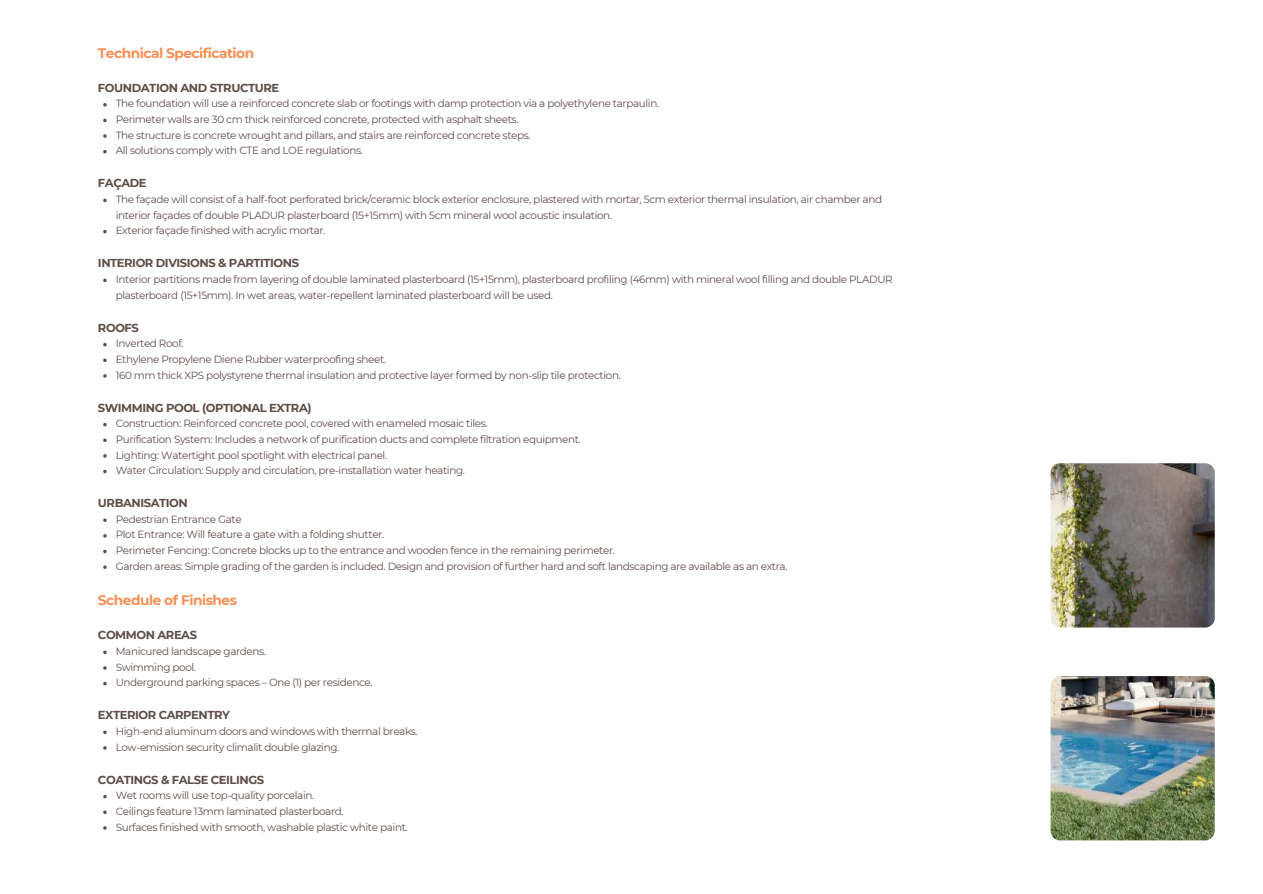
<style>
.page{position:relative;width:1263px;height:894px;background:#fff}
.page>*{position:absolute;margin:0;border:0;box-sizing:border-box;transform-origin:0 0}
.t1{font:700 13.8px "Montserrat";letter-spacing:-.035em;color:#f69055}
.t2{font:700 11.55px "Montserrat";letter-spacing:-.035em;color:#5e4e49}
.t3{font:10.35px/15.6px "Montserrat";letter-spacing:-.035em;color:#5e4e49}
</style>
<div class="page">
<svg style="left:103px;top:103px;width:4px;height:3px"></svg>
<svg style="left:103px;top:119px;width:4px;height:3px"></svg>
<svg style="left:103px;top:134px;width:4px;height:4px"></svg>
<svg style="left:103px;top:150px;width:4px;height:3px"></svg>
<svg style="left:103px;top:198px;width:4px;height:4px"></svg>
<svg style="left:103px;top:230px;width:4px;height:3px"></svg>
<svg style="left:103px;top:278px;width:4px;height:4px"></svg>
<svg style="left:103px;top:343px;width:4px;height:3px"></svg>
<svg style="left:103px;top:358px;width:4px;height:4px"></svg>
<svg style="left:103px;top:374px;width:4px;height:3px"></svg>
<svg style="left:103px;top:423px;width:4px;height:3px"></svg>
<svg style="left:103px;top:438px;width:4px;height:4px"></svg>
<svg style="left:103px;top:454px;width:4px;height:3px"></svg>
<svg style="left:103px;top:469px;width:4px;height:4px"></svg>
<svg style="left:103px;top:518px;width:4px;height:4px"></svg>
<svg style="left:103px;top:534px;width:4px;height:3px"></svg>
<svg style="left:103px;top:549px;width:4px;height:4px"></svg>
<svg style="left:103px;top:650px;width:4px;height:4px"></svg>
<svg style="left:103px;top:666px;width:4px;height:3px"></svg>
<svg style="left:103px;top:682px;width:4px;height:3px"></svg>
<svg style="left:103px;top:746px;width:4px;height:3px"></svg>
<svg style="left:103px;top:794px;width:4px;height:4px"></svg>
<svg style="left:103px;top:826px;width:4px;height:3px"></svg>
<img style="left:1050px;top:676px;width:165px;height:164px;border-radius:9px">
<img style="left:1050px;top:463px;width:165px;height:164px;border-radius:9px">
<h1 class="t1" style="left:98px;top:43px;width:158px">Technical Specification</h1>
<p class="t2" style="left:98px;top:79px;width:183px">FOUNDATION AND STRUCTURE</p>
<p class="t3" style="left:116px;top:95px;width:545px">The foundation will use a reinforced concrete slab or footings with damp protection via a polyethylene tarpaulin.<br>Perimeter walls are 30 cm thick reinforced concrete, protected with asphalt sheets.<br>The structure is concrete wrought and pillars, and stairs are reinforced concrete steps.<br>All solutions comply with CTE and LOE regulations.</p>
<p class="t2" style="left:98px;top:175px;width:50px">FAÇADE</p>
<p class="t3" style="left:116px;top:191px;width:768px">The façade will consist of a half-foot perforated brick/ceramic block exterior enclosure, plastered with mortar, 5cm exterior thermal insulation, air chamber and interior façades of double PLADUR plasterboard (15+15mm) with 5cm mineral wool acoustic insulation.<br>Exterior façade finished with acrylic mortar.</p>
<p class="t2" style="left:98px;top:255px;width:203px">INTERIOR DIVISIONS &amp; PARTITIONS</p>
<p class="t3" style="left:116px;top:271px;width:779px">Interior partitions made from layering of double laminated plasterboard (15+15mm), plasterboard profiling (46mm) with mineral wool filling and double PLADUR plasterboard (15+15mm). In wet areas, water-repellent laminated plasterboard will be used.</p>
<p class="t2" style="left:98px;top:319px;width:42px">ROOFS</p>
<p class="t3" style="left:116px;top:335px;width:507px">Inverted Roof.<br>Ethylene Propylene Diene Rubber waterproofing sheet.<br>160 mm thick XPS polystyrene thermal insulation and protective layer formed by non-slip tile protection.</p>
<p class="t2" style="left:98px;top:399px;width:215px">SWIMMING POOL (OPTIONAL EXTRA)</p>
<p class="t3" style="left:116px;top:415px;width:467px">Construction: Reinforced concrete pool, covered with enameled mosaic tiles.<br>Purification System: Includes a network of purification ducts and complete filtration equipment.<br>Lighting: Watertight pool spotlight with electrical panel.<br>Water Circulation: Supply and circulation, pre-installation water heating.</p>
<p class="t2" style="left:98px;top:494px;width:91px">URBANISATION</p>
<p class="t3" style="left:116px;top:511px;width:673px">Pedestrian Entrance Gate<br>Plot Entrance: Will feature a gate with a folding shutter.<br>Perimeter Fencing: Concrete blocks up to the entrance and wooden fence in the remaining perimeter.<br>Garden areas: Simple grading of the garden is included. Design and provision of further hard and soft landscaping are available as an extra.</p>
<h1 class="t1" style="left:98px;top:590px;width:140px">Schedule of Finishes</h1>
<p class="t2" style="left:98px;top:626px;width:101px">COMMON AREAS</p>
<p class="t3" style="left:116px;top:643px;width:259px">Manicured landscape gardens.<br>Swimming pool.<br>Underground parking spaces – One (1) per residence.</p>
<p class="t2" style="left:98px;top:706px;width:134px">EXTERIOR CARPENTRY</p>
<p class="t3" style="left:116px;top:722px;width:304px">High-end aluminum doors and windows with thermal breaks.<br>Low-emission security climalit double glazing.</p>
<p class="t2" style="left:98px;top:771px;width:168px">COATINGS &amp; FALSE CEILINGS</p>
<p class="t3" style="left:116px;top:787px;width:294px">Wet rooms will use top-quality porcelain.<br>Ceilings feature 13mm laminated plasterboard.<br>Surfaces finished with smooth, washable plastic white paint.</p>
</div>
